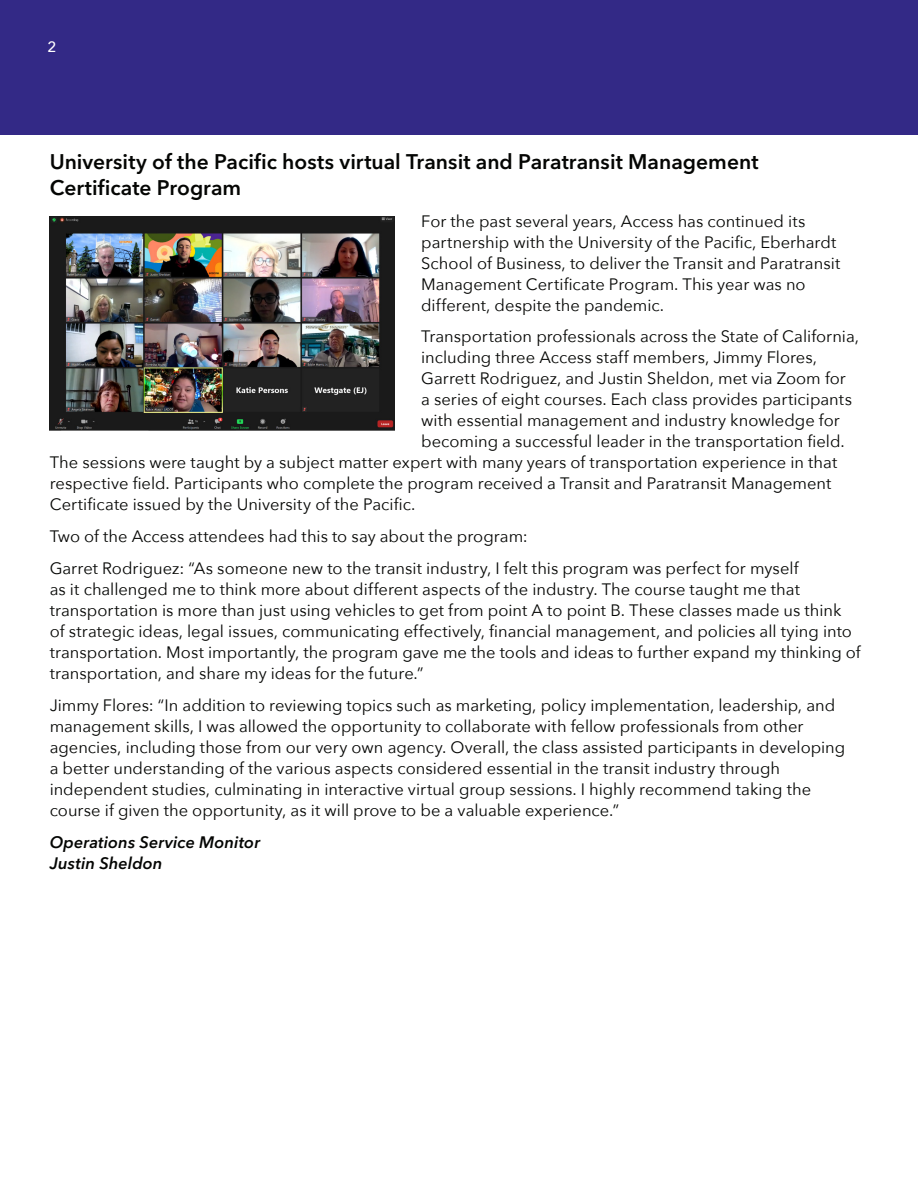
<style>
.page{position:relative;width:918px;height:1188px;background:#fff}
.page>*{position:absolute;margin:0;border:0;box-sizing:border-box;transform-origin:0 0}
.Andre_s_letter{font:600 21px/25.5px "Avenir Next LT Pro";color:#040503}
.Andre_s_letter-2{font:16.5px/21px "Avenir Next";color:#040503}
.Andre_s_letter-3{font:italic 600 16.5px/21px "Avenir Next LT Pro";letter-spacing:.005em;color:#040503}
.t1{font:500 15px "Avenir Next";color:#fff}
</style>
<div class="page">
<div style="left:0;top:0;width:918px;height:135px;background:#332986"></div>
<img style="left:50px;top:216px;width:344px;height:215px">
<p class="t1" style="left:48px;top:34px;width:10px">2</p>
<p class="Andre_s_letter" style="left:50px;top:149px;width:710px">University of the Pacific hosts virtual Transit and Paratransit Management<br>Certificate Program</p>
<p class="Andre_s_letter-2" style="left:421px;top:210px;width:421px">For the past several years, Access has continued its partnership with the University of the Pacific, Eberhardt School of Business, to deliver the Transit and Paratransit Management Certificate Program. This year was no different, despite the pandemic.</p>
<p class="Andre_s_letter-2" style="left:421px;top:325px;width:439px">Transportation professionals across the State of California,</p>
<p class="Andre_s_letter-2" style="left:421px;top:346px;width:397px">including three Access staff members, Jimmy Flores,</p>
<p class="Andre_s_letter-2" style="left:421px;top:367px;width:426px">Garrett Rodriguez, and Justin Sheldon, met via Zoom for</p>
<p class="Andre_s_letter-2" style="left:421px;top:388px;width:432px">a series of eight courses. Each class provides participants</p>
<p class="Andre_s_letter-2" style="left:421px;top:409px;width:420px">with essential management and industry knowledge for</p>
<p class="Andre_s_letter-2" style="left:421px;top:430px;width:425px">becoming a successful leader in the transportation field.</p>
<p class="Andre_s_letter-2" style="left:50px;top:451px;width:789px">The sessions were taught by a subject matter expert with many years of transportation experience in that</p>
<p class="Andre_s_letter-2" style="left:50px;top:472px;width:783px">respective field. Participants who complete the program received a Transit and Paratransit Management</p>
<p class="Andre_s_letter-2" style="left:50px;top:493px;width:367px">Certificate issued by the University of the Pacific.</p>
<p class="Andre_s_letter-2" style="left:50px;top:525px;width:480px">Two of the Access attendees had this to say about the program:</p>
<p class="Andre_s_letter-2" style="left:50px;top:557px;width:813px">Garret Rodriguez: “As someone new to the transit industry, I felt this program was perfect for myself<br>as it challenged me to think more about different aspects of the industry. The course taught me that transportation is more than just using vehicles to get from point A to point B. These classes made us think<br>of strategic ideas, legal issues, communicating effectively, financial management, and policies all tying into transportation. Most importantly, the program gave me the tools and ideas to further expand my thinking of transportation, and share my ideas for the future.”</p>
<p class="Andre_s_letter-2" style="left:50px;top:694px;width:797px">Jimmy Flores: “In addition to reviewing topics such as marketing, policy implementation, leadership, and management skills, I was allowed the opportunity to collaborate with fellow professionals from other agencies, including those from our very own agency. Overall, the class assisted participants in developing a better understanding of the various aspects considered essential in the transit industry through independent studies, culminating in interactive virtual group sessions. I highly recommend taking the course if given the opportunity, as it will prove to be a valuable experience.”</p>
<p class="Andre_s_letter-3" style="left:50px;top:831px;width:212px">Operations Service Monitor<br>Justin Sheldon</p>
</div>
